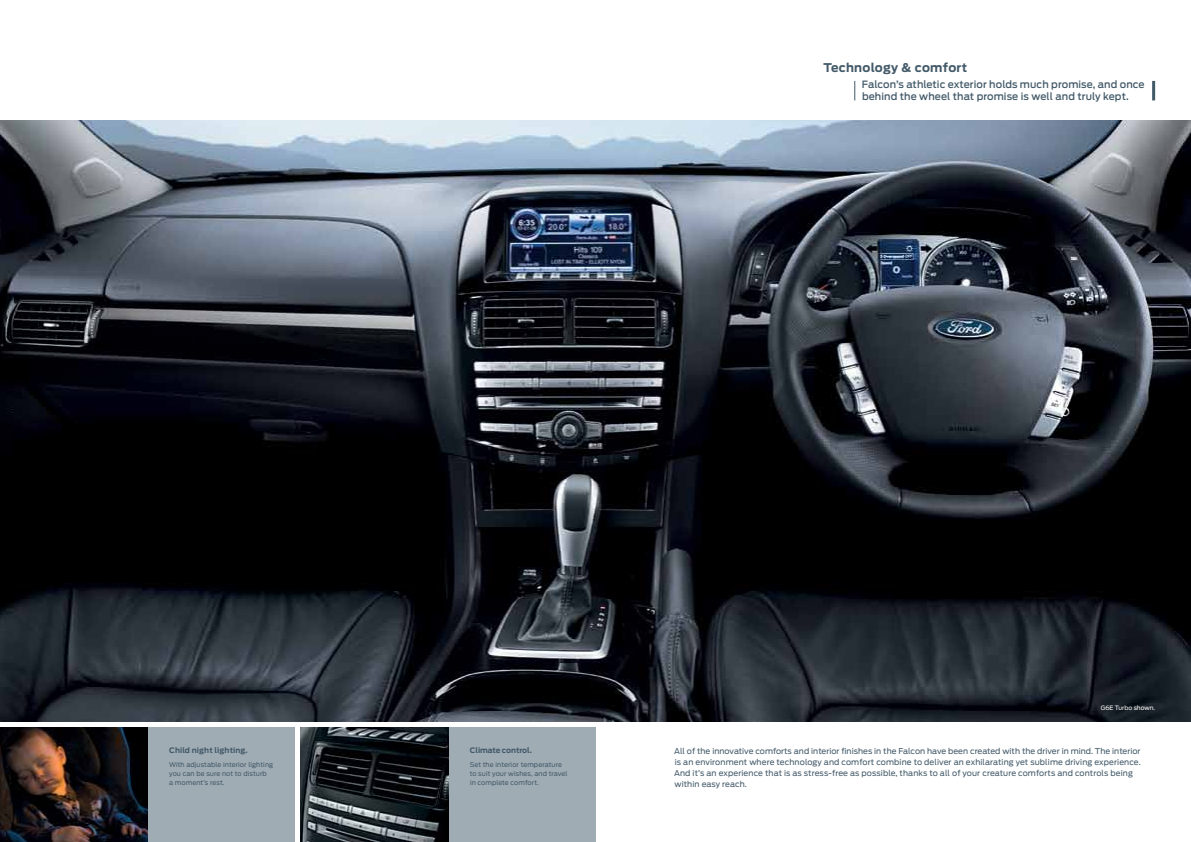
<style>
.page{position:relative;width:1191px;height:842px;background:#fff}
.page>*{position:absolute;margin:0;border:0;box-sizing:border-box;transform-origin:0 0}
.feature_heads_level{font:700 12px "Ford Antenna";letter-spacing:.02em;color:#425968}
.feature_copy_level_2{font:500 10px/12px "Ford Antenna";letter-spacing:.01em;color:#425968}
.Floating_Copy{font:8px/11px "Ford Antenna";letter-spacing:.005em;color:#425968}
.Slate_Box_Copy{font:700 7.5px "Ford Antenna";letter-spacing:.015em;color:#425968}
.Slate_Box_Copy-2{font:700 7.5px "Ford Antenna";letter-spacing:-.005em;color:#425968}
.Slate_Box_Copy-3{font:6.5px/9.2px "Ford Antenna";letter-spacing:.015em;color:#425968}
.Captions{font:6px "Ford Antenna";color:#fff}
</style>
<div class="page">
<img style="left:0;top:120px;width:1191px;height:602px">
<img style="left:300px;top:727px;width:149px;height:115px">
<img style="left:0;top:727px;width:149px;height:115px">
<svg style="left:854px;top:81px;width:1px;height:19px"></svg>
<hr style="left:1152px;top:81px;width:3px;height:19px;background:#425968">
<div style="left:149px;top:727px;width:146px;height:115px;background:#a0acb4"></div>
<div style="left:449px;top:727px;width:146px;height:115px;background:#a0acb4"></div>
<p class="feature_heads_level" style="left:823px;top:57px;width:145px">Technology &amp; comfort</p>
<p class="feature_copy_level_2" style="left:862px;top:78px;width:284px">Falcon’s athletic exterior holds much promise, and once behind the wheel that promise is well and truly kept.</p>
<p class="Slate_Box_Copy" style="left:169px;top:744px;width:80px">Child night lighting.</p>
<p class="Slate_Box_Copy-3" style="left:169px;top:759px;width:106px">With adjustable interior lighting you can be sure not to disturb<br>a moment’s rest.</p>
<p class="Slate_Box_Copy-2" style="left:470px;top:744px;width:64px">Climate control.</p>
<p class="Slate_Box_Copy-3" style="left:470px;top:759px;width:99px">Set the interior temperature to suit your wishes, and travel in complete comfort.</p>
<p class="Captions" style="left:1100px;top:703px;width:56px">G6E Turbo shown.</p>
<p class="Floating_Copy" style="left:674px;top:744px;width:468px">All of the innovative comforts and interior finishes in the Falcon have been created with the driver in mind. The interior is an environment where technology and comfort combine to deliver an exhilarating yet sublime driving experience.<br>And it’s an experience that is as stress-free as possible, thanks to all of your creature comforts and controls being within easy reach.</p>
</div>
